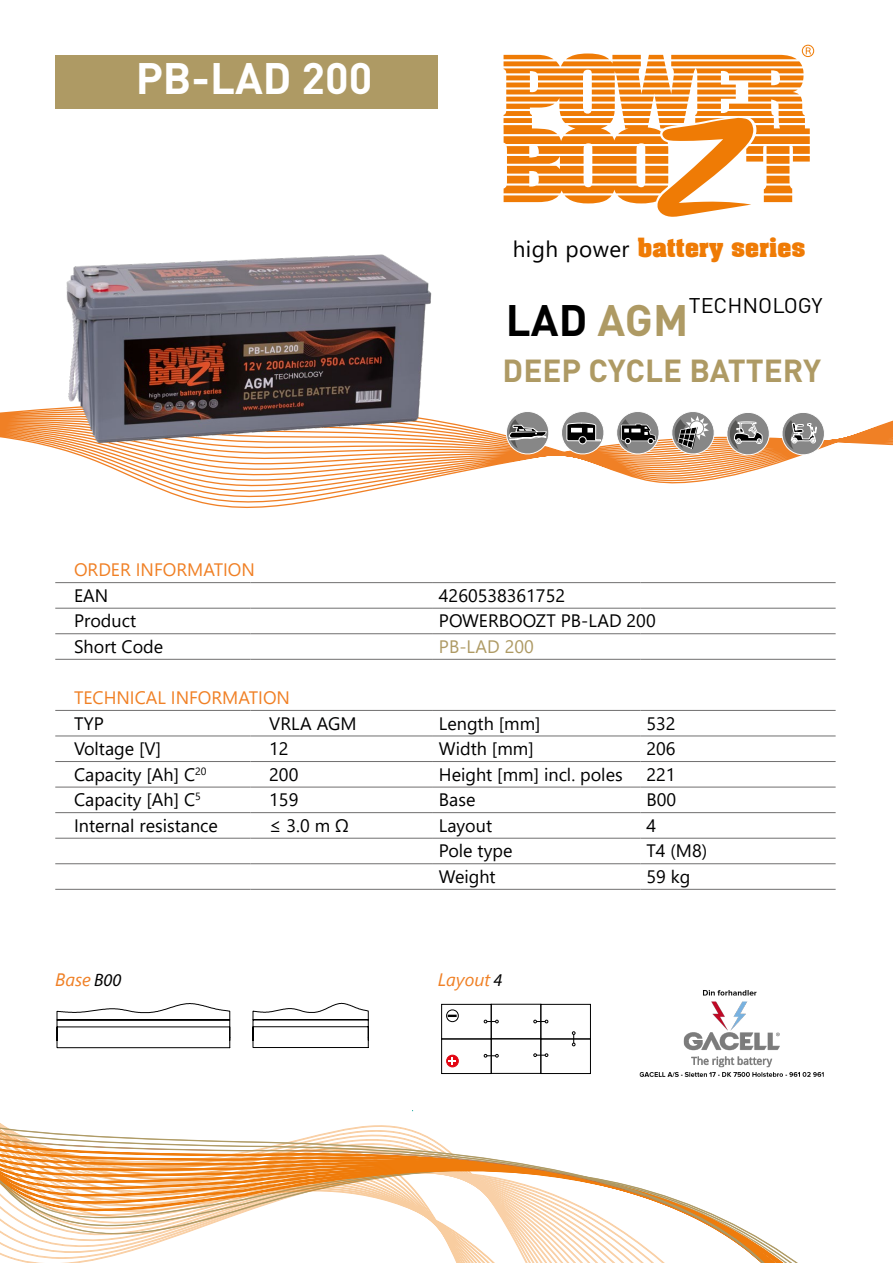
<style>
.page{position:relative;width:893px;height:1263px;background:#fff}
.page>*{position:absolute;margin:0;border:0;box-sizing:border-box;transform-origin:0 0}
.t1{font:700 43.5px "DIN Pro";color:#fff}
.t2{font:700 43.5px "DIN Pro";color:#000}
.t3{font:700 31.5px "DIN Pro";color:#ae9a64}
.t4{font:700 22.5px "Aachen";letter-spacing:.02em;color:#ef7b05}
.t5{font:21px "DIN Pro";color:#000}
.t6{font:18px "Segoe UI";color:#000}
.t7{font:18px "Segoe UI";color:#f08025}
.t8{font:italic 18px "Segoe UI";color:#f08025}
.t9{font:18px "Segoe UI";color:#ae9a64}
.s1{font-family:"Segoe UI";font-weight:400;color:#000}
.s2{color:#ae9a64}
.s3{font-family:"Myriad Pro";color:#000}
</style>
<div class="page">
<div style="left:55px;top:55px;width:383px;height:53px;background:#ae9a64"></div>
<svg style="left:0;top:408px;width:893px;height:100px"></svg>
<svg style="left:504px;top:53px;width:306px;height:164px"></svg>
<svg style="left:802px;top:45px;width:12px;height:12px"></svg>
<svg style="left:651px;top:888px;width:153px;height:375px"></svg>
<svg style="left:0;top:888px;width:559px;height:375px"></svg>
<svg style="left:57px;top:1003px;width:173px;height:45px"></svg>
<svg style="left:253px;top:1003px;width:116px;height:45px"></svg>
<div style="left:446px;top:1009px;width:13px;height:13px;border:1px solid #000;border-radius:50%"></div>
<svg style="left:448px;top:1015px;width:8px;height:2px"></svg>
<div style="left:447px;top:1055px;width:11px;height:12px;background:#e30613;border-radius:50%"></div>
<div style="left:446px;top:1055px;width:13px;height:12px;border:1px solid #e30613;border-radius:50%"></div>
<svg style="left:448px;top:1057px;width:8px;height:8px"></svg>
<div style="left:491px;top:1038px;width:50px;height:36px;border:1px solid #000"></div>
<div style="left:491px;top:1004px;width:50px;height:35px;border:1px solid #000"></div>
<div style="left:540px;top:1039px;width:51px;height:35px;border:1px solid #000"></div>
<div style="left:540px;top:1004px;width:51px;height:35px;border:1px solid #000"></div>
<div style="left:441px;top:1039px;width:50px;height:35px;border:1px solid #000"></div>
<div style="left:441px;top:1004px;width:50px;height:35px;border:1px solid #000"></div>
<svg style="left:533px;top:1020px;width:15px;height:3px"></svg>
<svg style="left:484px;top:1020px;width:15px;height:3px"></svg>
<svg style="left:533px;top:1053px;width:15px;height:4px"></svg>
<svg style="left:484px;top:1054px;width:15px;height:3px"></svg>
<svg style="left:572px;top:1031px;width:3px;height:15px"></svg>
<svg style="left:559px;top:408px;width:48px;height:49px"></svg>
<div style="left:579px;top:437px;width:7px;height:7px;background:#000;border-radius:50%"></div>
<div style="left:579px;top:436px;width:7px;height:8px;border:1px solid #fff;border-radius:50%"></div>
<svg style="left:670px;top:408px;width:47px;height:49px"></svg>
<svg style="left:504px;top:408px;width:48px;height:49px"></svg>
<svg style="left:614px;top:408px;width:48px;height:49px"></svg>
<svg style="left:725px;top:409px;width:48px;height:49px"></svg>
<svg style="left:780px;top:409px;width:48px;height:49px"></svg>
<img style="left:55px;top:254px;width:383px;height:201px">
<hr style="left:55px;top:582px;width:195px;height:1px;background:#706f6f">
<hr style="left:250px;top:582px;width:183px;height:1px;background:#706f6f">
<hr style="left:433px;top:582px;width:207px;height:1px;background:#706f6f">
<hr style="left:640px;top:582px;width:196px;height:1px;background:#706f6f">
<hr style="left:55px;top:608px;width:195px;height:1px;background:#706f6f">
<hr style="left:250px;top:608px;width:183px;height:1px;background:#706f6f">
<hr style="left:433px;top:608px;width:207px;height:1px;background:#706f6f">
<hr style="left:640px;top:608px;width:196px;height:1px;background:#706f6f">
<hr style="left:55px;top:633px;width:195px;height:1px;background:#706f6f">
<hr style="left:250px;top:633px;width:183px;height:1px;background:#706f6f">
<hr style="left:433px;top:633px;width:207px;height:1px;background:#706f6f">
<hr style="left:640px;top:633px;width:196px;height:1px;background:#706f6f">
<hr style="left:55px;top:659px;width:195px;height:1px;background:#706f6f">
<hr style="left:250px;top:659px;width:183px;height:1px;background:#706f6f">
<hr style="left:433px;top:659px;width:207px;height:1px;background:#706f6f">
<hr style="left:640px;top:659px;width:196px;height:1px;background:#706f6f">
<hr style="left:55px;top:710px;width:195px;height:1px;background:#706f6f">
<hr style="left:250px;top:710px;width:183px;height:1px;background:#706f6f">
<hr style="left:433px;top:710px;width:207px;height:1px;background:#706f6f">
<hr style="left:640px;top:710px;width:196px;height:1px;background:#706f6f">
<hr style="left:55px;top:736px;width:195px;height:1px;background:#706f6f">
<hr style="left:250px;top:736px;width:183px;height:1px;background:#706f6f">
<hr style="left:433px;top:736px;width:207px;height:1px;background:#706f6f">
<hr style="left:640px;top:736px;width:196px;height:1px;background:#706f6f">
<hr style="left:55px;top:761px;width:195px;height:1px;background:#706f6f">
<hr style="left:250px;top:761px;width:183px;height:1px;background:#706f6f">
<hr style="left:433px;top:761px;width:207px;height:1px;background:#706f6f">
<hr style="left:640px;top:761px;width:196px;height:1px;background:#706f6f">
<hr style="left:55px;top:787px;width:195px;height:1px;background:#706f6f">
<hr style="left:250px;top:787px;width:183px;height:1px;background:#706f6f">
<hr style="left:433px;top:787px;width:207px;height:1px;background:#706f6f">
<hr style="left:640px;top:787px;width:196px;height:1px;background:#706f6f">
<hr style="left:55px;top:812px;width:195px;height:1px;background:#706f6f">
<hr style="left:250px;top:812px;width:183px;height:1px;background:#706f6f">
<hr style="left:433px;top:812px;width:207px;height:1px;background:#706f6f">
<hr style="left:640px;top:812px;width:196px;height:1px;background:#706f6f">
<hr style="left:55px;top:838px;width:195px;height:1px;background:#706f6f">
<hr style="left:250px;top:838px;width:183px;height:1px;background:#706f6f">
<hr style="left:433px;top:838px;width:207px;height:1px;background:#706f6f">
<hr style="left:640px;top:838px;width:196px;height:1px;background:#706f6f">
<hr style="left:55px;top:863px;width:195px;height:1px;background:#706f6f">
<hr style="left:250px;top:863px;width:183px;height:1px;background:#706f6f">
<hr style="left:433px;top:863px;width:207px;height:1px;background:#706f6f">
<hr style="left:640px;top:863px;width:196px;height:1px;background:#706f6f">
<hr style="left:55px;top:889px;width:195px;height:1px;background:#706f6f">
<hr style="left:250px;top:889px;width:183px;height:1px;background:#706f6f">
<hr style="left:433px;top:889px;width:207px;height:1px;background:#706f6f">
<hr style="left:640px;top:889px;width:196px;height:1px;background:#706f6f">
<img style="left:639px;top:988px;width:185px;height:96px">
<h1 class="t1" style="left:136px;top:42px;width:238px">PB-LAD 200</h1>
<p class="t4" style="left:513px;top:230px;width:294px"><span class="s1">high power</span> battery series</p>
<h1 class="t2" style="left:506px;top:284px;width:184px">LAD <span class="s2">AGM</span></h1>
<p class="t5" style="left:689px;top:288px;width:135px">TECHNOLOGY</p>
<h2 class="t3" style="left:503px;top:344px;width:320px">DEEP CYCLE BATTERY</h2>
<p class="t7" style="left:74px;top:553px;width:182px">ORDER INFORMATION</p>
<p class="t6" style="left:74px;top:578px;width:36px">EAN</p>
<p class="t6" style="left:439px;top:578px;width:128px">4260538361752</p>
<p class="t6" style="left:74px;top:604px;width:64px">Product</p>
<p class="t6" style="left:439px;top:604px;width:218px">POWERBOOZT PB-LAD 200</p>
<p class="t6" style="left:74px;top:629px;width:91px">Short Code</p>
<p class="t9" style="left:439px;top:629px;width:96px">PB-LAD 200</p>
<p class="t7" style="left:74px;top:681px;width:217px">TECHNICAL INFORMATION</p>
<p class="t6" style="left:74px;top:706px;width:31px">TYP</p>
<p class="t6" style="left:269px;top:706px;width:89px">VRLA AGM</p>
<p class="t6" style="left:439px;top:706px;width:103px">Length [mm]</p>
<p class="t6" style="left:646px;top:706px;width:31px">532</p>
<p class="t6" style="left:74px;top:732px;width:89px">Voltage [V]</p>
<p class="t6" style="left:269px;top:732px;width:21px">12</p>
<p class="t6" style="left:439px;top:732px;width:96px">Width [mm]</p>
<p class="t6" style="left:646px;top:732px;width:31px">206</p>
<p class="t6" style="left:74px;top:757px;width:134px">Capacity [Ah] C<sup>20</sup></p>
<p class="t6" style="left:269px;top:757px;width:31px">200</p>
<p class="t6" style="left:439px;top:757px;width:185px">Height [mm] incl. poles</p>
<p class="t6" style="left:646px;top:757px;width:31px">221</p>
<p class="t6" style="left:74px;top:783px;width:128px">Capacity [Ah] C<sup>5</sup></p>
<p class="t6" style="left:269px;top:783px;width:31px">159</p>
<p class="t6" style="left:439px;top:783px;width:38px">Base</p>
<p class="t6" style="left:646px;top:783px;width:31px">B00</p>
<p class="t6" style="left:74px;top:808px;width:145px">Internal resistance</p>
<p class="t6" style="left:269px;top:808px;width:81px">≤ 3.0 m Ω</p>
<p class="t6" style="left:439px;top:808px;width:55px">Layout</p>
<p class="t6" style="left:646px;top:808px;width:11px">4</p>
<p class="t6" style="left:439px;top:834px;width:75px">Pole type</p>
<p class="t6" style="left:646px;top:834px;width:62px">T4 (M8)</p>
<p class="t6" style="left:439px;top:859px;width:58px">Weight</p>
<p class="t6" style="left:646px;top:859px;width:45px">59 kg</p>
<p class="t8" style="left:55px;top:963px;width:68px">Base <span class="s3">B00</span></p>
<p class="t8" style="left:438px;top:963px;width:66px">Layout <span class="s3">4</span></p>
</div>
